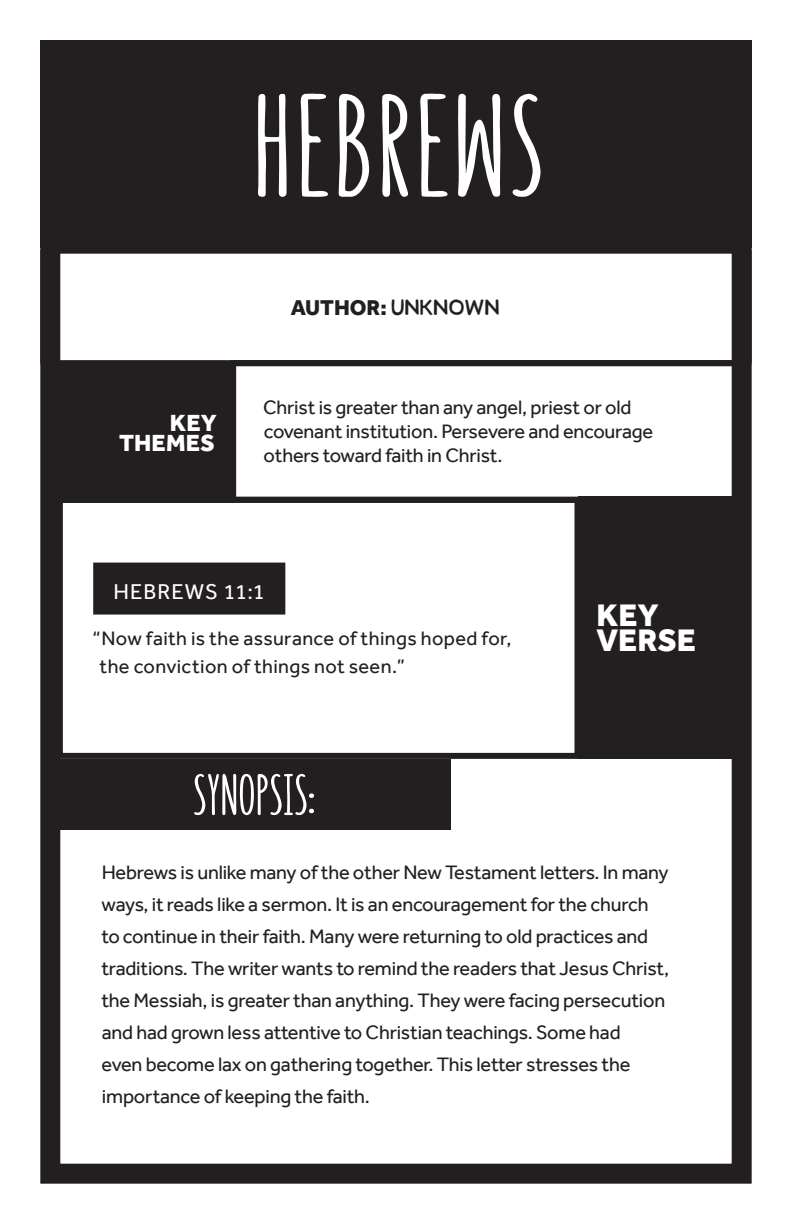
<style>
.page{position:relative;width:792px;height:1224px;background:#fff}
.page>*{position:absolute;margin:0;border:0;box-sizing:border-box;transform-origin:0 0}
.t1{font:700 140px "Summer Font";letter-spacing:.025em;color:#fff}
.t2{font:700 56px "Summer Font";color:#fff}
.t3{font:800 32px/26px "Effra";letter-spacing:.005em;color:#fff}
.t4{font:800 24px/20px "Effra";letter-spacing:.01em;color:#fff;text-align:right}
.t5{font:800 22px "Effra";color:#231f20}
.t6{font:22px "Effra";letter-spacing:.045em;color:#fff}
.t7{font:20px/32px "Effra";letter-spacing:-.01em;color:#231f20}
.t8{font:20px/28px "Effra";letter-spacing:.02em;color:#231f20}
.s1{font-family:"Jimmy Sans";font-weight:700}
</style>
<div class="page">
<div style="left:40px;top:40px;width:712px;height:1144px;border:20px solid #231f20"></div>
<div style="left:40px;top:40px;width:712px;height:208px;background:#231f20"></div>
<div style="left:40px;top:248px;width:712px;height:118px;border:6px solid #231f20"></div>
<div style="left:57px;top:363px;width:176px;height:140px;background:#231f20"></div>
<div style="left:230px;top:360px;width:510px;height:143px;border:6px solid #231f20"></div>
<div style="left:93px;top:563px;width:192px;height:52px;background:#231f20"></div>
<div style="left:57px;top:497px;width:523px;height:262px;border:6px solid #231f20"></div>
<div style="left:578px;top:497px;width:157px;height:262px;background:#231f20"></div>
<div style="left:57px;top:759px;width:394px;height:70px;background:#231f20"></div>
<h1 class="t1" style="left:253px;top:62px;width:293px">HEBREWS</h1>
<p class="t4" style="left:119px;top:413px;width:99px">KEY<br>THEMES</p>
<p class="t5" style="left:291px;top:294px;width:211px">AUTHOR: <span class="s1">UNKNOWN</span></p>
<p class="t7" style="left:263px;top:395px;width:392px;line-height:24px">Christ is greater than any angel, priest or old covenant institution. Persevere and encourage others toward faith in Christ.</p>
<p class="t6" style="left:113px;top:578px;width:153px">HEBREWS 11:1</p>
<p class="t8" style="left:100px;top:624px;width:414px;text-indent:-7px">“Now faith is the assurance of things hoped for, the conviction of things not seen.”</p>
<h2 class="t2" style="left:193px;top:761px;width:124px">SYNOPSIS:</h2>
<h3 class="t3" style="left:596px;top:601px;width:101px">KEY<br>VERSE</h3>
<p class="t7" style="left:101px;top:856px;width:569px">Hebrews is unlike many of the other New Testament letters. In many ways, it reads like a sermon. It is an encouragement for the church to continue in their faith. Many were returning to old practices and traditions. The writer wants to remind the readers that Jesus Christ, the Messiah, is greater than anything. They were facing persecution and had grown less attentive to Christian teachings. Some had<br>even become lax on gathering together. This letter stresses the importance of keeping the faith.</p>
</div>
